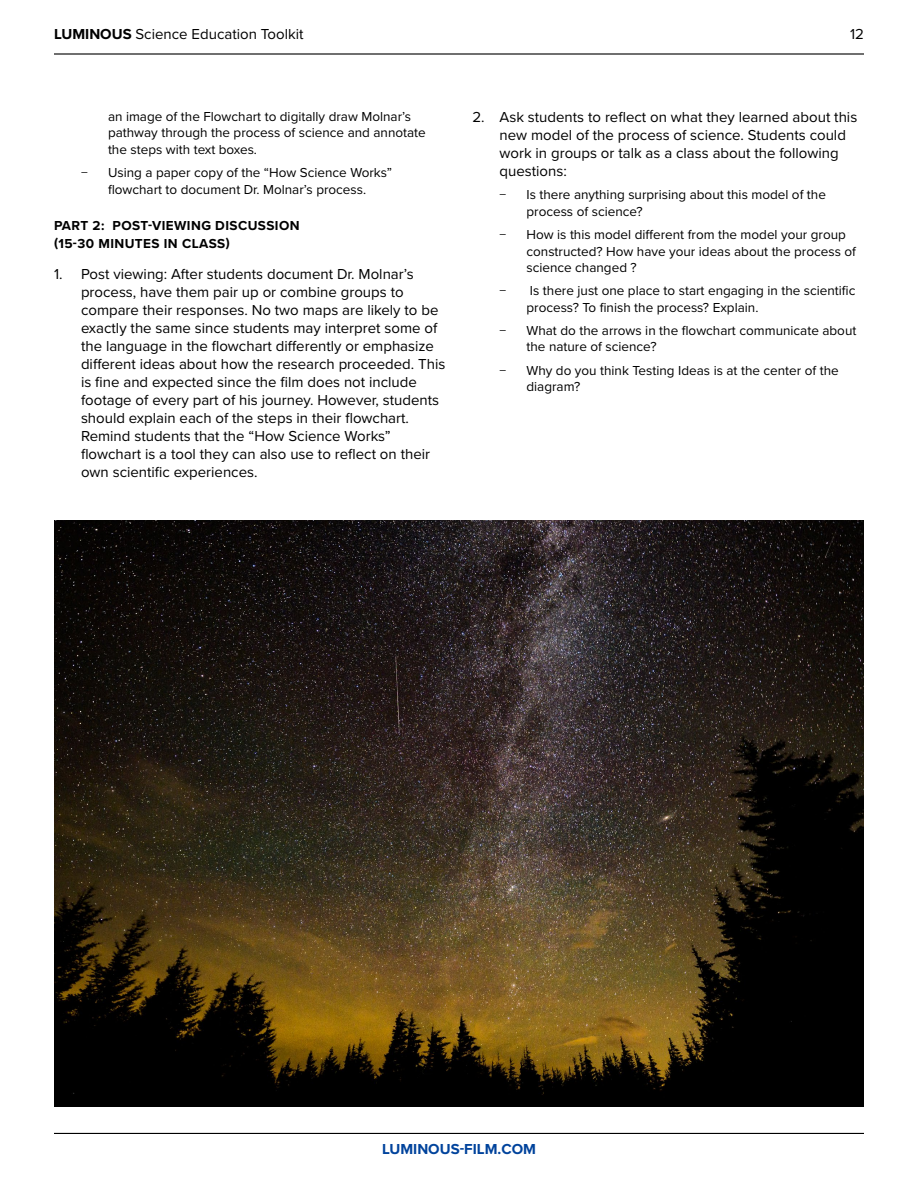
<style>
.page{position:relative;width:918px;height:1188px;background:#fff}
.page>*{position:absolute;margin:0;border:0;box-sizing:border-box;transform-origin:0 0}
.t1{font:15px/18px "Proxima Nova";color:#000}
.t2{font:700 15px "Proxima Nova";color:#00439c}
.t3{font:13.5px/16.5px "Proxima Nova";color:#000}
.t4{font:700 13.5px/18px "Proxima Nova";letter-spacing:.03em;color:#000}
.s1{font-weight:700}
</style>
<div class="page">
<hr style="left:54px;top:53px;width:810px;height:2px;background:#000">
<hr style="left:54px;top:1133px;width:810px;height:1px;background:#000">
<img style="left:54px;top:521px;width:810px;height:586px">
<p class="t1" style="left:54px;top:24px;width:251px"><span class="s1">LUMINOUS</span> Science Education Toolkit</p>
<p class="t1" style="left:850px;top:24px;width:15px">12</p>
<p class="t3" style="left:108px;top:107px;width:319px">an image of the Flowchart to digitally draw Molnar’s pathway through the process of science and annotate the steps with text boxes.</p>
<p class="t3" style="left:81px;top:164px;width:8px">−</p>
<p class="t3" style="left:108px;top:164px;width:286px">Using a paper copy of the “How Science Works” flowchart to document Dr. Molnar’s process.</p>
<p class="t4" style="left:54px;top:216px;width:247px">PART 2: POST-VIEWING DISCUSSION (15-30 MINUTES IN CLASS)</p>
<p class="t1" style="left:81px;top:264px;width:366px;text-indent:-27px">1. Post viewing: After students document Dr. Molnar’s process, have them pair up or combine groups to compare their responses. No two maps are likely to be exactly the same since students may interpret some of the language in the flowchart differently or emphasize different ideas about how the research proceeded. This is fine and expected since the film does not include footage of every part of his journey. However, students should explain each of the steps in their flowchart.<br>Remind students that the “How Science Works” flowchart is a tool they can also use to reflect on their own scientific experiences.</p>
<p class="t1" style="left:500px;top:107px;width:359px;text-indent:-27px">2. Ask students to reflect on what they learned about this new model of the process of science. Students could work in groups or talk as a class about the following questions:</p>
<p class="t3" style="left:499px;top:186px;width:8px">−</p>
<p class="t3" style="left:526px;top:186px;width:301px">Is there anything surprising about this model of the process of science?</p>
<p class="t3" style="left:499px;top:226px;width:8px">−</p>
<p class="t3" style="left:526px;top:226px;width:331px">How is this model different from the model your group constructed? How have your ideas about the process of science changed ?</p>
<p class="t3" style="left:499px;top:282px;width:8px">−</p>
<p class="t3" style="left:526px;top:282px;width:331px">Is there just one place to start engaging in the scientific process? To finish the process? Explain.</p>
<p class="t3" style="left:499px;top:322px;width:8px">−</p>
<p class="t3" style="left:526px;top:322px;width:331px">What do the arrows in the flowchart communicate about the nature of science?</p>
<p class="t3" style="left:499px;top:361px;width:8px">−</p>
<p class="t3" style="left:526px;top:361px;width:314px">Why do you think Testing Ideas is at the center of the diagram?</p>
<p class="t2" style="left:382px;top:1138px;width:155px">LUMINOUS-FILM.COM</p>
</div>
